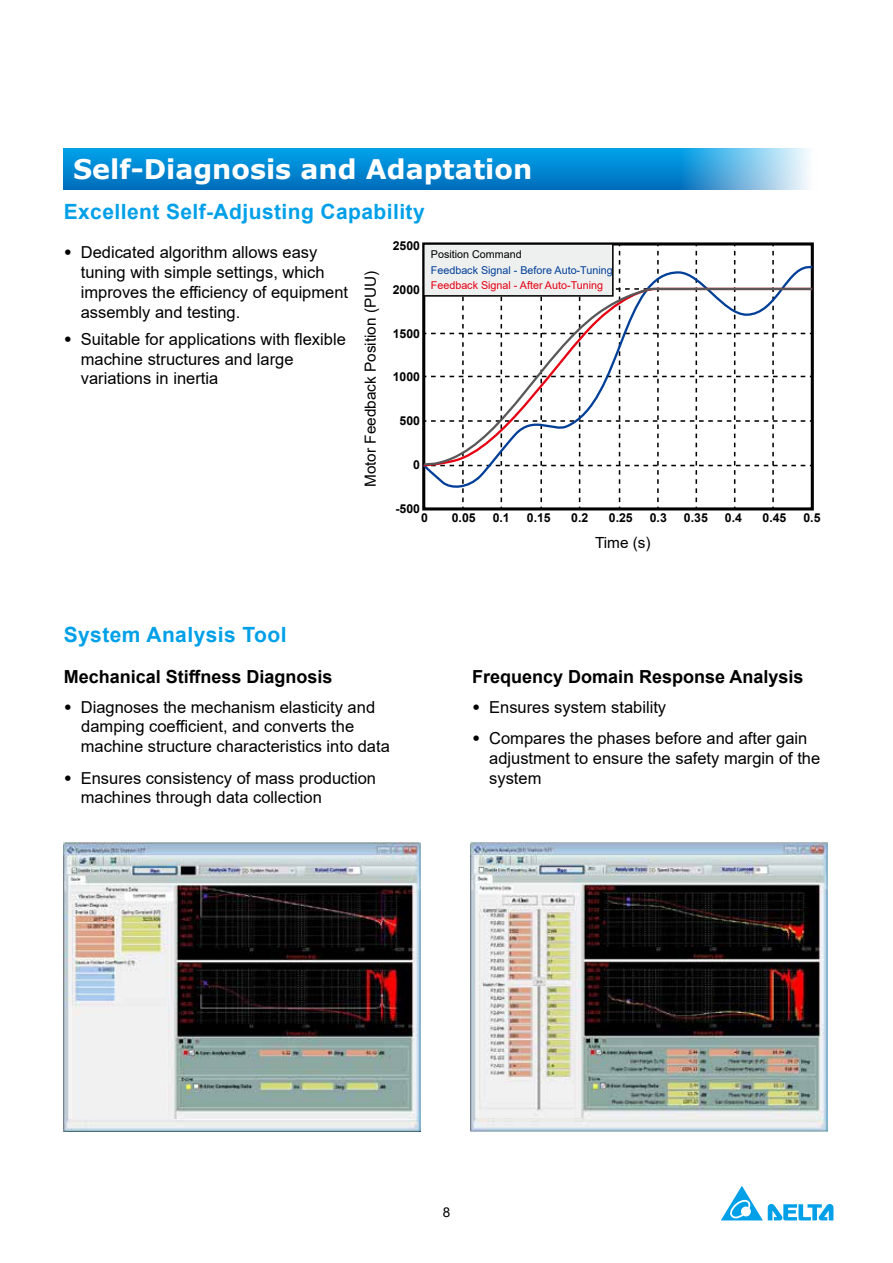
<style>
.page{position:relative;width:893px;height:1263px;background:#fff}
.page>*{position:absolute;margin:0;border:0;box-sizing:border-box;transform-origin:0 0}
.t1{font:700 27px "Verdana";color:#fff}
.t2{font:700 21px "Arial";letter-spacing:.02em;color:#00a0e9}
.t3{font:700 18px "Arial";color:#000}
.t4{font:16.5px/19.8px "Arial";color:#000}
.t5{font:15.3px "Arial";color:#000}
.t6{font:13.5px "Arial";color:#000}
.t7{font:700 12.3px "Arial";color:#000}
.t8{font:10.8px "Arial";color:#003f98}
.t9{font:10.8px "Arial";color:#e60012}
.t10{font:10.8px "Arial";color:#000}
.s1{font-weight:900}
</style>
<div class="page">
<svg style="left:721px;top:1186px;width:112px;height:34px"></svg>
<hr style="left:64px;top:189px;width:755px;height:3px;background:#cfcfcf">
<svg style="left:64px;top:149px;width:755px;height:41px;background:#1892d6"></svg>
<hr style="left:64px;top:191px;width:755px;height:3px;background:#fff">
<hr style="left:0;top:190px;width:1px;height:384px;background:#e7f2f9">
<svg style="left:424px;top:244px;width:388px;height:265px"></svg>
<div style="left:424px;top:244px;width:189px;height:52px;background:#eeefef"></div>
<div style="left:423px;top:243px;width:191px;height:54px;border:2px solid #000"></div>
<svg style="left:422px;top:263px;width:392px;height:228px"></svg>
<svg style="left:422px;top:287px;width:392px;height:179px"></svg>
<img style="left:64px;top:842px;width:357px;height:289px">
<img style="left:471px;top:842px;width:357px;height:289px">
<h1 class="t1" style="left:73px;top:150px;width:461px">Self-Diagnosis and Adaptation</h1>
<p class="t2" style="left:64px;top:197px;width:362px">Excellent Self-Adjusting Capability</p>
<p class="t7" style="left:393px;top:237px;width:29px">2500</p>
<p class="t7" style="left:393px;top:281px;width:29px">2000</p>
<p class="t7" style="left:393px;top:325px;width:29px">1500</p>
<p class="t7" style="left:393px;top:368px;width:29px">1000</p>
<p class="t7" style="left:399px;top:412px;width:22px">500</p>
<p class="t7" style="left:413px;top:456px;width:8px">0</p>
<p class="t7" style="left:395px;top:500px;width:26px">-500</p>
<p class="t4" style="left:81px;top:243px;width:269px;text-indent:-17px"><span class="s1">•</span> Dedicated algorithm allows easy tuning with simple settings, which improves the efficiency of equipment assembly and testing.</p>
<p class="t4" style="left:81px;top:329px;width:267px;text-indent:-17px"><span class="s1">•</span> Suitable for applications with flexible machine structures and large variations in inertia</p>
<p class="t10" style="left:431px;top:247px;width:92px">Position Command</p>
<p class="t8" style="left:431px;top:262px;width:183px">Feedback Signal - Before Auto-Tuning</p>
<p class="t9" style="left:431px;top:278px;width:174px">Feedback Signal - After Auto-Tuning</p>
<p class="t5" style="left:360px;top:487px;width:218px;rotate:-90deg">Motor Feedback Position (PUU)</p>
<p class="t7" style="left:421px;top:509px;width:8px">0</p>
<p class="t7" style="left:452px;top:509px;width:25px">0.05</p>
<p class="t7" style="left:493px;top:509px;width:19px">0.1</p>
<p class="t7" style="left:527px;top:509px;width:25px">0.15</p>
<p class="t7" style="left:571px;top:509px;width:19px">0.2</p>
<p class="t7" style="left:609px;top:509px;width:25px">0.25</p>
<p class="t7" style="left:650px;top:509px;width:19px">0.3</p>
<p class="t7" style="left:684px;top:509px;width:25px">0.35</p>
<p class="t7" style="left:725px;top:509px;width:19px">0.4</p>
<p class="t7" style="left:762px;top:509px;width:25px">0.45</p>
<p class="t7" style="left:803px;top:509px;width:19px">0.5</p>
<p class="t2" style="left:64px;top:619px;width:224px">System Analysis Tool</p>
<p class="t3" style="left:64px;top:664px;width:270px">Mechanical Stiffness Diagnosis</p>
<p class="t4" style="left:81px;top:697px;width:311px;text-indent:-17px"><span class="s1">•</span> Diagnoses the mechanism elasticity and damping coefficient, and converts the machine structure characteristics into data</p>
<p class="t4" style="left:81px;top:768px;width:297px;text-indent:-17px"><span class="s1">•</span> Ensures consistency of mass production machines through data collection</p>
<p class="t5" style="left:595px;top:532px;width:57px">Time (s)</p>
<p class="t3" style="left:472px;top:664px;width:333px">Frequency Domain Response Analysis</p>
<p class="t4" style="left:472px;top:697px;width:195px"><span class="s1">•</span> Ensures system stability</p>
<p class="t4" style="left:489px;top:728px;width:333px;text-indent:-17px"><span class="s1">•</span> Compares the phases before and after gain adjustment to ensure the safety margin of the system</p>
<p class="t6" style="left:443px;top:1203px;width:9px">8</p>
</div>
